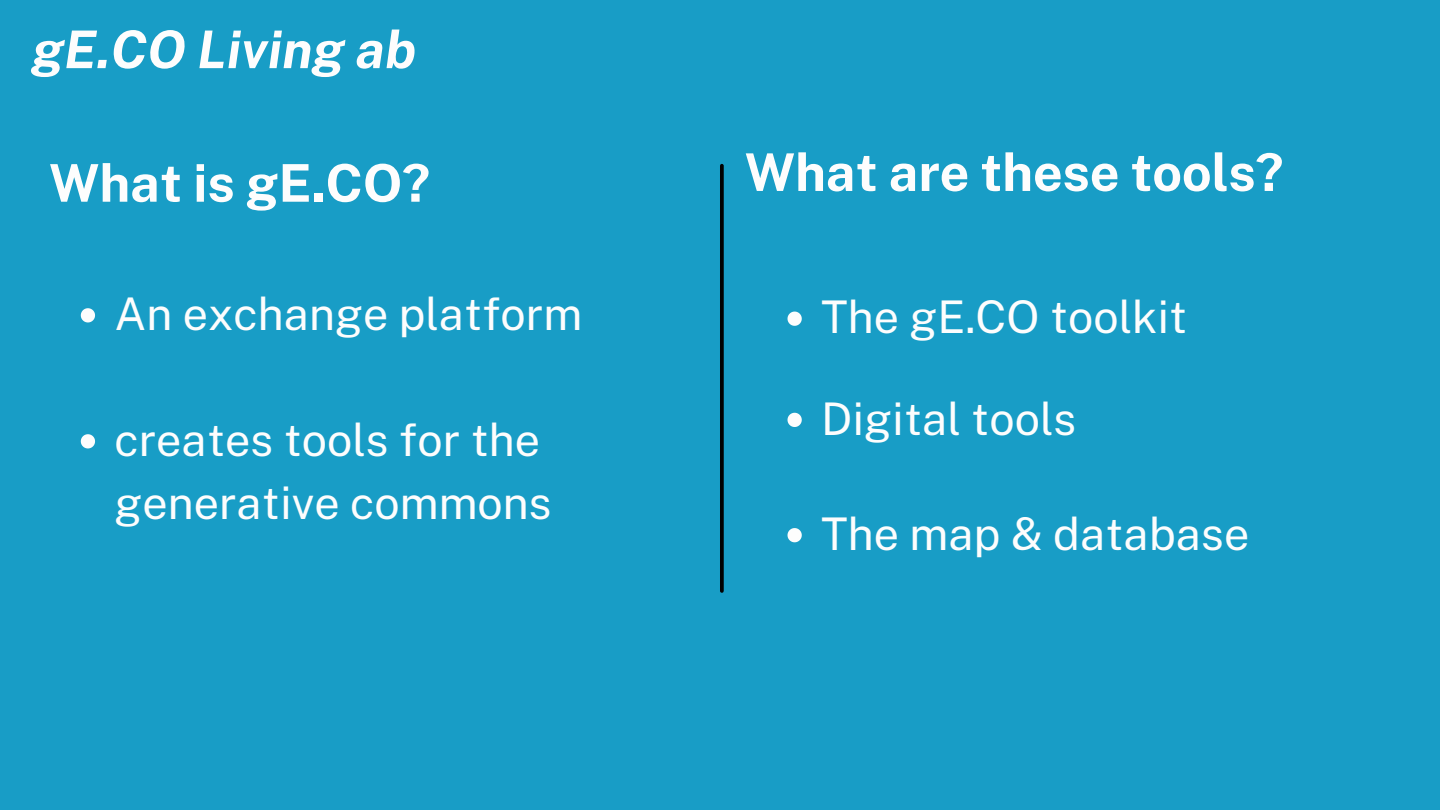
<style>
.page{position:relative;width:1440px;height:810px;background:#189dc6}
.page>*{position:absolute;margin:0;border:0;box-sizing:border-box;transform-origin:0 0}
.t1{font:700 52px "Public Sans";color:#fdfdfd}
.t2{font:italic 700 52px "Public Sans";color:#fdfdfd}
.t3{font:45px/63px "Public Sans";color:#fdfdfd}
</style>
<div class="page">
<svg style="left:720px;top:166px;width:4px;height:425px;background:#01090c"></svg>
<svg style="left:81px;top:308px;width:14px;height:14px"></svg>
<svg style="left:81px;top:434px;width:14px;height:14px"></svg>
<svg style="left:788px;top:312px;width:14px;height:14px"></svg>
<svg style="left:788px;top:413px;width:14px;height:14px"></svg>
<svg style="left:788px;top:528px;width:14px;height:14px"></svg>
<p class="t2" style="left:32px;top:19px;width:386px">gE.CO Living ab</p>
<p class="t1" style="left:49px;top:152px;width:382px">What is gE.CO?</p>
<p class="t3" style="left:115px;top:282px;width:469px">An exchange platform</p>
<p class="t3" style="left:115px;top:408px;width:439px">creates tools for the generative commons</p>
<p class="t1" style="left:745px;top:142px;width:540px">What are these tools?</p>
<p class="t3" style="left:821px;top:286px;width:368px">The gE.CO toolkit</p>
<p class="t3" style="left:821px;top:387px;width:257px">Digital tools</p>
<p class="t3" style="left:821px;top:502px;width:430px">The map &amp; database</p>
</div>
